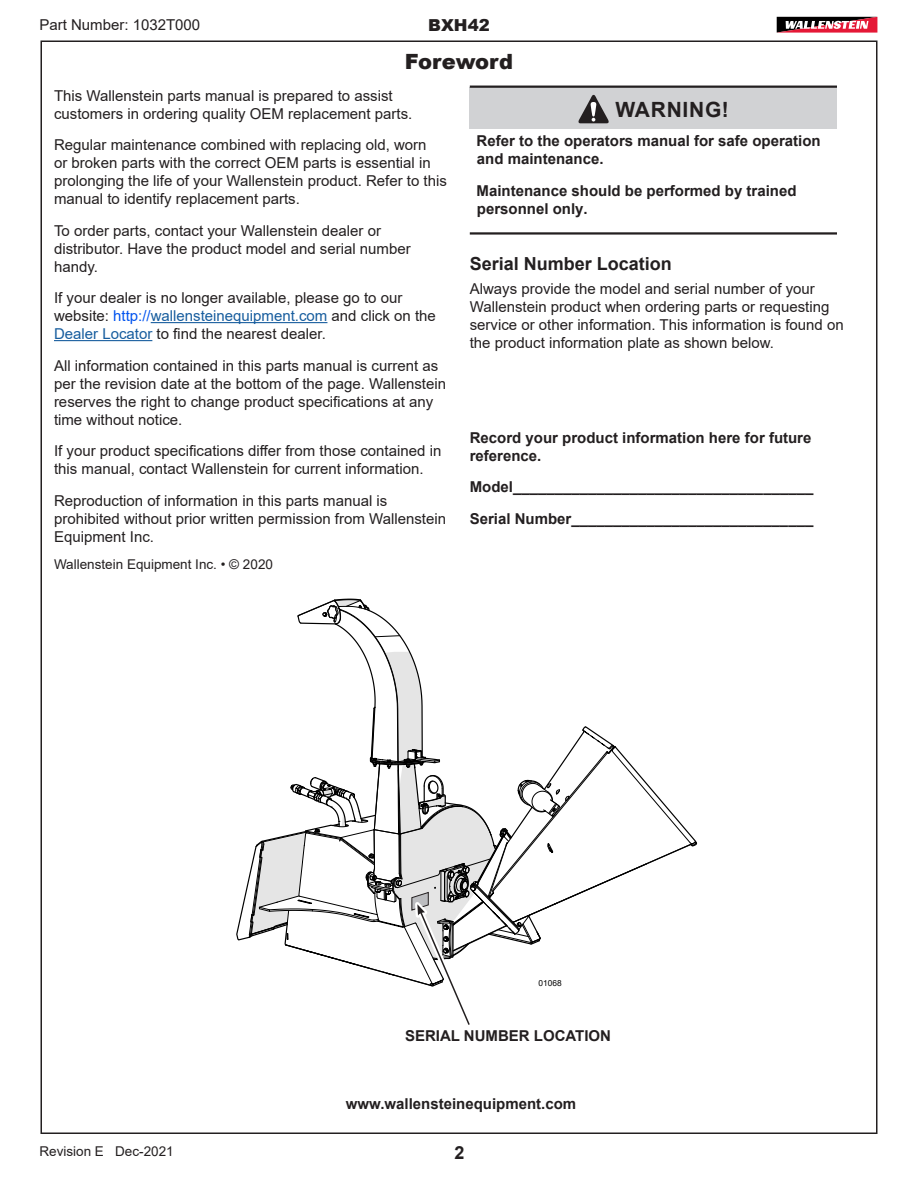
<style>
.page{position:relative;width:918px;height:1188px;background:#fff}
.page>*{position:absolute;margin:0;border:0;box-sizing:border-box;transform-origin:0 0}
.Section__Heading-PM{font:900 21px "Arial";color:#231f20}
.WARNING_Title_and_Sy{font:700 21px "Arial";letter-spacing:.035em;color:#231f20}
.Subheading_2___no_nu{font:700 18px "Arial";color:#231f20}
.t1{font:900 16.5px "Arial";color:#231f20}
.Body_paragraph{font:15px/18px "Arial";color:#231f20}
.Warning_-_Caution_Bo{font:700 15px/18px "Arial";color:#231f20}
.Body_paragraph-2{font:700 15px/18px "Arial";color:#231f20}
.Revision{font:13.5px "Arial";color:#231f20}
.t2{font:8.4px "Arial";color:#000}
.s1{color:#0053ef}
.s2{color:#175d9e}
</style>
<div class="page">
<svg style="left:776px;top:17px;width:102px;height:16px;background:#9d535e"></svg>
<hr style="left:151px;top:322px;width:176px;height:1px;background:#175d9e">
<hr style="left:54px;top:340px;width:98px;height:1px;background:#175d9e">
<div style="left:470px;top:87px;width:367px;height:42px;background:#d1d2d4"></div>
<hr style="left:470px;top:86px;width:367px;height:2px;background:#231f20">
<hr style="left:470px;top:232px;width:367px;height:3px;background:#231f20">
<svg style="left:578px;top:95px;width:31px;height:28px"></svg>
<svg style="left:236px;top:598px;width:462px;height:427px"></svg>
<p class="t1" style="left:428px;top:13px;width:63px">BXH42</p>
<p class="Section__Heading-PM" style="left:405px;top:46px;width:110px">Foreword</p>
<p class="Body_paragraph" style="left:54px;top:86px;width:360px">This Wallenstein parts manual is prepared to assist customers in ordering quality OEM replacement parts.</p>
<p class="Body_paragraph" style="left:54px;top:136px;width:394px">Regular maintenance combined with replacing old, worn<br>or broken parts with the correct OEM parts is essential in prolonging the life of your Wallenstein product. Refer to this manual to identify replacement parts.</p>
<p class="Body_paragraph" style="left:54px;top:221px;width:358px">To order parts, contact your Wallenstein dealer or distributor. Have the product model and serial number handy.</p>
<p class="Body_paragraph" style="left:54px;top:289px;width:383px">If your dealer is no longer available, please go to our website: <span class="s1">http://</span><span class="s2">wallensteinequipment.com</span> and click on the<br><span class="s2">Dealer Locator</span> to find the nearest dealer.</p>
<p class="Body_paragraph" style="left:54px;top:356px;width:394px">All information contained in this parts manual is current as per the revision date at the bottom of the page. Wallenstein reserves the right to change product specifications at any time without notice.</p>
<p class="Body_paragraph" style="left:54px;top:442px;width:389px">If your product specifications differ from those contained in this manual, contact Wallenstein for current information.</p>
<p class="Body_paragraph" style="left:54px;top:491px;width:394px">Reproduction of information in this parts manual is prohibited without prior written permission from Wallenstein<br>Equipment Inc.</p>
<p class="Revision" style="left:54px;top:554px;width:221px">Wallenstein Equipment Inc. • © 2020</p>
<p class="Body_paragraph" style="left:39px;top:16px;width:162px">Part Number: 1032T000</p>
<p class="WARNING_Title_and_Sy" style="left:616px;top:95px;width:115px">WARNING!</p>
<p class="Warning_-_Caution_Bo" style="left:477px;top:132px;width:346px">Refer to the operators manual for safe operation and maintenance.</p>
<p class="Warning_-_Caution_Bo" style="left:477px;top:182px;width:322px">Maintenance should be performed by trained personnel only.</p>
<p class="Subheading_2___no_nu" style="left:470px;top:251px;width:204px">Serial Number Location</p>
<p class="Body_paragraph" style="left:470px;top:280px;width:376px">Always provide the model and serial number of your Wallenstein product when ordering parts or requesting service or other information. This information is found on the product information plate as shown below.</p>
<p class="Body_paragraph-2" style="left:470px;top:429px;width:343px">Record your product information here for future reference.</p>
<p class="Body_paragraph-2" style="left:470px;top:478px;width:345px">Model____________________________________</p>
<p class="Body_paragraph-2" style="left:470px;top:510px;width:345px">Serial Number_____________________________</p>
<p class="t2" style="left:539px;top:977px;width:25px">01068</p>
<p class="Warning_-_Caution_Bo" style="left:405px;top:1027px;width:208px">SERIAL NUMBER LOCATION</p>
<p class="Revision" style="left:39px;top:1142px;width:136px">Revision E Dec-2021</p>
<p class="Warning_-_Caution_Bo" style="left:346px;top:1095px;width:232px">www.wallensteinequipment.com</p>
<p class="Subheading_2___no_nu" style="left:455px;top:1140px;width:12px">2</p>
</div>
